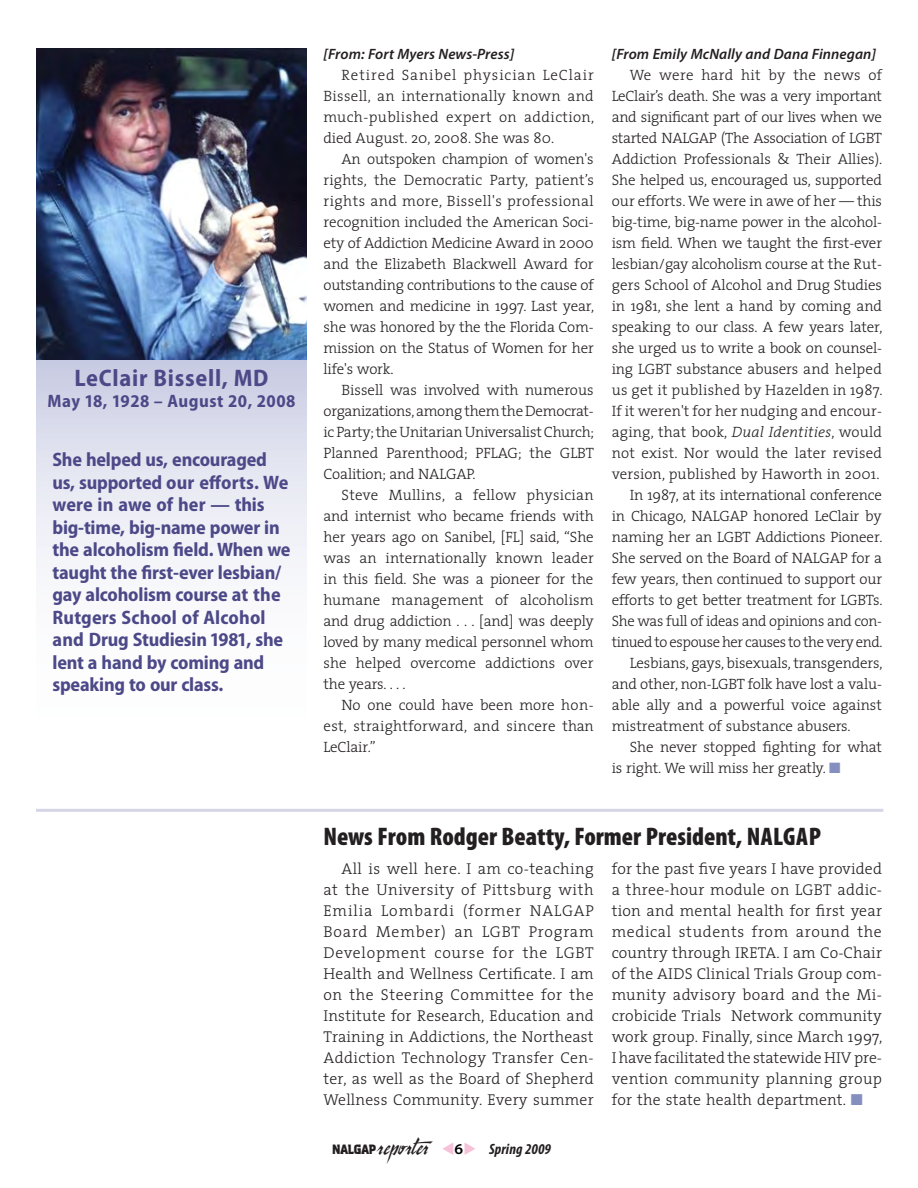
<style>
.page{position:relative;width:918px;height:1188px;background:#fff}
.page>*{position:absolute;margin:0;border:0;box-sizing:border-box;transform-origin:0 0}
.HEAD_18_18_2-line{font:900 condensed 25.5px "Myriad Pro";color:#231f20}
.article_subs{font:700 semi-condensed 24px "Myriad Pro";letter-spacing:.03em;color:#4d4988}
.TXT_9_75_12_5{font:700 semi-condensed 19.5px/22.5px "Myriad Pro";letter-spacing:-.01em;color:#4d4988}
.article_subs-2{font:700 semi-condensed 18px "Myriad Pro";letter-spacing:.03em;color:#4d4988}
._11_14_elec{font:300 15.75px/21px "The Serif";letter-spacing:.01em;color:#231f20;text-align:justify}
.TXT_9_75_12_5-2{font:300 15px/21px "The Serif";letter-spacing:-.01em;color:#231f20;text-align:justify}
.By-Line{font:italic 600 15px "Myriad Pro";letter-spacing:.005em;color:#231f20}
.t1{font:italic 700 condensed 15px "Myriad Pro";letter-spacing:.01em;color:#231f20}
.t2{font:800 13.5px "Aquatic";letter-spacing:-.03em;color:#231f20}
.s1{font-style:italic}
.s2{color:#858fbf}
.s3{font-family:"Personal";font-weight:400;font-style:normal;font-stretch:normal;font-size:33px}
.s4{color:#f7c1d9}
.s5{font-weight:600;font-style:normal;font-stretch:semi-expanded;color:#000}
</style>
<div class="page">
<svg style="left:36px;top:359px;width:271px;height:206px"></svg>
<hr style="left:36px;top:809px;width:847px;height:3px;background:#d4d6e8">
<img style="left:36px;top:48px;width:271px;height:311px">
<p class="article_subs" style="left:74px;top:364px;width:196px">LeClair Bissell, MD</p>
<p class="article_subs-2" style="left:47px;top:391px;width:250px">May 18, 1928 – August 20, 2008</p>
<p class="TXT_9_75_12_5" style="left:52px;top:449px;width:240px">She helped us, encouraged us, supported our efforts. We were in awe of her — this big-time, big-name power in the alcoholism field. When we taught the first-ever lesbian/ gay alcoholism course at the<br>Rutgers School of Alcohol and Drug Studiesin 1981, she lent a hand by coming and speaking to our class.</p>
<p class="By-Line" style="left:324px;top:46px;width:192px">[From: Fort Myers News-Press]</p>
<p class="TXT_9_75_12_5-2" style="left:324px;top:64px;width:272px;text-indent:18px">Retired Sanibel physician LeClair Bissell, an internationally known and much-published expert on addiction, died August. 20, 2008. She was 80.</p>
<p class="TXT_9_75_12_5-2" style="left:324px;top:148px;width:272px;text-indent:18px">An outspoken champion of women's rights, the Democratic Party, patient’s rights and more, Bissell's professional recognition included the American Soci&shy;ety of Addiction Medicine Award in 2000 and the Elizabeth Blackwell Award for outstanding contributions to the cause of women and medicine in 1997. Last year, she was honored by the the Florida Com&shy;mission on the Status of Women for her life's work.</p>
<p class="TXT_9_75_12_5-2" style="left:324px;top:379px;width:272px;text-indent:18px">Bissell was involved with numerous organizations, among them the Democrat&shy;ic Party; the Unitarian Universalist Church; Planned Parenthood; PFLAG; the GLBT Coalition; and NALGAP.</p>
<p class="TXT_9_75_12_5-2" style="left:324px;top:484px;width:272px;text-indent:18px">Steve Mullins, a fellow physician and internist who became friends with her years ago on Sanibel, [FL] said, “She was an internationally known leader in this field. She was a pioneer for the humane management of alcoholism and drug addiction . . . [and] was deeply loved by many medical personnel whom she helped overcome addictions over the years. . . .</p>
<p class="TXT_9_75_12_5-2" style="left:324px;top:694px;width:272px;text-indent:18px">No one could have been more hon&shy;est, straightforward, and sincere than LeClair.”</p>
<p class="By-Line" style="left:612px;top:46px;width:266px">[From Emily McNally and Dana Finnegan]</p>
<p class="TXT_9_75_12_5-2" style="left:612px;top:64px;width:272px;text-indent:18px">We were hard hit by the news of LeClair’s death. She was a very important and significant part of our lives when we started NALGAP (The Association of LGBT Addiction Professionals &amp; Their Allies).<br>She helped us, encouraged us, supported our efforts. We were in awe of her — this big-time, big-name power in the alcohol&shy;ism field. When we taught the first-ever lesbian/gay alcoholism course at the Rut&shy;gers School of Alcohol and Drug Studies in 1981, she lent a hand by coming and speaking to our class. A few years later, she urged us to write a book on counsel&shy;ing LGBT substance abusers and helped us get it published by Hazelden in 1987.<br>If it weren't for her nudging and encour&shy;aging, that book, <span class="s1">Dual Identities</span>, would not exist. Nor would the later revised version, published by Haworth in 2001.</p>
<p class="TXT_9_75_12_5-2" style="left:612px;top:484px;width:272px;text-align:left;text-indent:18px">In 1987, at its international conference in Chicago, NALGAP honored LeClair by naming her an LGBT Addictions Pioneer.<br>She served on the Board of NALGAP for a few years, then continued to support our efforts to get better treatment for LGBTs.<br>She was full of ideas and opinions and con&shy;tinued to espouse her causes to the very end.</p>
<p class="TXT_9_75_12_5-2" style="left:612px;top:652px;width:272px;text-indent:18px">Lesbians, gays, bisexuals, transgenders, and other, non-LGBT folk have lost a valu&shy;able ally and a powerful voice against mistreatment of substance abusers.</p>
<p class="TXT_9_75_12_5-2" style="left:612px;top:736px;width:272px;text-indent:18px">She never stopped fighting for what is right. We will miss her greatly. <span class="s2">■</span></p>
<p class="HEAD_18_18_2-line" style="left:324px;top:823px;width:499px">News From Rodger Beatty, Former President, NALGAP</p>
<p class="_11_14_elec" style="left:323px;top:858px;width:272px;text-indent:18px">All is well here. I am co-teaching at the University of Pittsburg with Emilia Lombardi (former NALGAP Board Member) an LGBT Program Development course for the LGBT Health and Wellness Certificate. I am on the Steering Committee for the Institute for Research, Education and Training in Addictions, the Northeast Addiction Technology Transfer Cen&shy;ter, as well as the Board of Shepherd Wellness Community. Every summer</p>
<p class="_11_14_elec" style="left:612px;top:857px;width:272px">for the past five years I have provided a three-hour module on LGBT addic&shy;tion and mental health for first year medical students from around the country through IRETA. I am Co-Chair of the AIDS Clinical Trials Group com&shy;munity advisory board and the Mi&shy;crobicide Trials Network community work group. Finally, since March 1997, I have facilitated the statewide HIV pre&shy;vention community planning group for the state health department. <span class="s2">■</span></p>
<p class="t2" style="left:332px;top:1141px;width:45px">NALGAP</p>
<p class="t1" style="left:376px;top:1141px;width:177px"><span class="s3">reporter</span> <span class="s4">▼</span><span class="s5">6</span><span class="s4">◆</span> Spring 2009</p>
</div>
